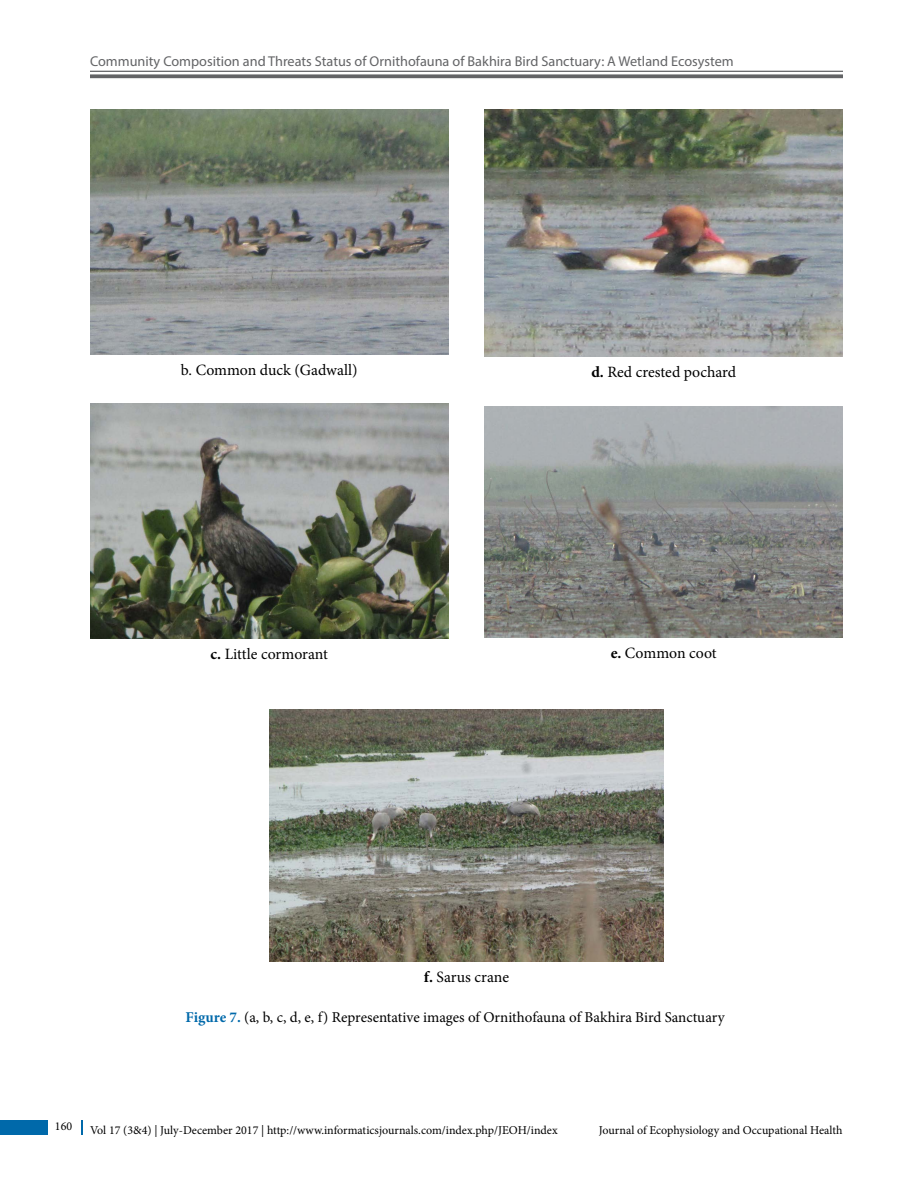
<style>
.page{position:relative;width:918px;height:1188px;background:#fff}
.page>*{position:absolute;margin:0;border:0;box-sizing:border-box;transform-origin:0 0}
.t1{font:15.75px "Minion Pro";color:#000}
.t2{font:15px "Minion Pro";color:#000}
.t3{font:14.25px "Myriad Pro";color:#636466}
.t4{font:12px "Minion Pro";color:#000}
.s1{font-weight:700}
.s2{font-weight:700;color:#0069aa}
</style>
<div class="page">
<div style="left:0;top:1120px;width:47px;height:15px;background:#0069aa"></div>
<svg style="left:81px;top:1120px;width:1px;height:15px"></svg>
<hr style="left:90px;top:71px;width:753px;height:1px;background:#636466">
<svg style="left:90px;top:74px;width:753px;height:4px;background:#737476"></svg>
<img style="left:90px;top:110px;width:358px;height:244px">
<img style="left:90px;top:404px;width:358px;height:235px">
<img style="left:485px;top:110px;width:358px;height:247px">
<img style="left:484px;top:406px;width:359px;height:232px">
<img style="left:269px;top:710px;width:395px;height:252px">
<p class="t3" style="left:90px;top:53px;width:645px">Community Composition and Threats Status of Ornithofauna of Bakhira Bird Sanctuary: A Wetland Ecosystem</p>
<h1 class="t1" style="left:181px;top:359px;width:178px">b. Common duck (Gadwall)</h1>
<h1 class="t1" style="left:211px;top:643px;width:119px"><span class="s1">c.</span> Little cormorant</h1>
<h1 class="t1" style="left:591px;top:362px;width:146px"><span class="s1">d.</span> Red crested pochard</h1>
<h1 class="t1" style="left:611px;top:642px;width:108px"><span class="s1">e.</span> Common coot</h1>
<h1 class="t1" style="left:424px;top:966px;width:87px"><span class="s1">f.</span> Sarus crane</h1>
<p class="t2" style="left:185px;top:1007px;width:541px"><span class="s2">Figure 7.</span> (a, b, c, d, e, f) Representative images of Ornithofauna of Bakhira Bird Sanctuary</p>
<p class="t4" style="left:55px;top:1118px;width:19px">160</p>
<p class="t4" style="left:90px;top:1123px;width:469px">Vol 17 (3&amp;4) | July-December 2017 | http://www.informaticsjournals.com/index.php/JEOH/index</p>
<p class="t4" style="left:599px;top:1122px;width:245px">Journal of Ecophysiology and Occupational Health</p>
</div>
